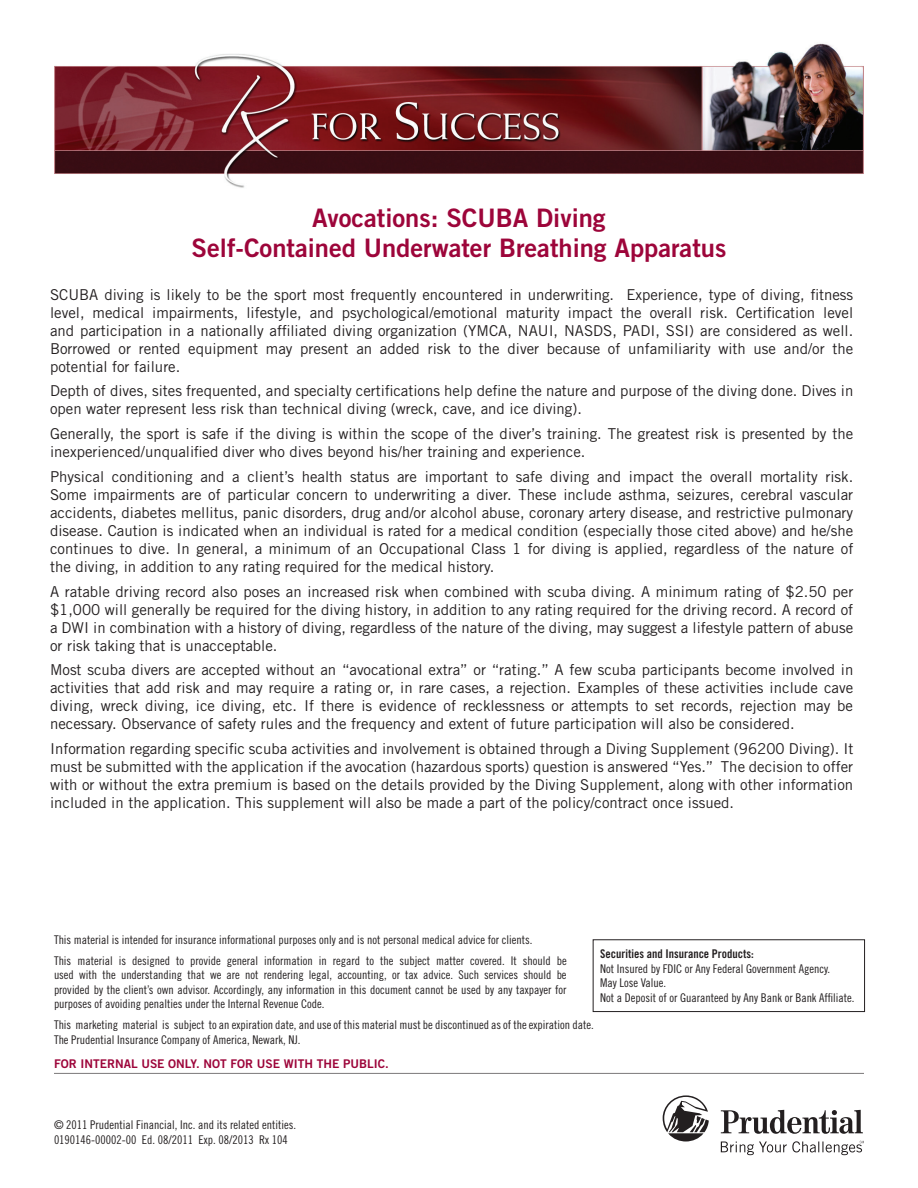
<style>
.page{position:relative;width:918px;height:1188px;background:#fff}
.page>*{position:absolute;margin:0;border:0;box-sizing:border-box;transform-origin:0 0}
.t1{font:25.5px/30.6px "Trade Gothic LT Std Bd 2";color:#9d053a}
.t2{font:15px/18px "Trade Gothic LT Std";color:#231f20;text-align:justify}
.t3{font:12px/14.4px "Trade Gothic LT Std Cn 18";color:#231f20}
.t4{font:12px "Trade Gothic LT Std Bd 2";color:#9d053a}
.t5{font:12px "Trade Gothic LT Std Bd Cn 20";color:#231f20}
</style>
<div class="page">
<img style="left:54px;top:43px;width:810px;height:145px">
<svg style="left:663px;top:1095px;width:201px;height:60px"></svg>
<hr style="left:54px;top:1073px;width:810px;height:1px;background:#231f20">
<svg style="left:593px;top:939px;width:272px;height:73px"></svg>
<h1 class="t1" style="left:192px;top:202px;width:536px;text-indent:345px">Diving<br>Self-Contained U nderwater Breathing Apparatus</h1>
<p class="t2" style="left:50px;top:285px;width:805px">SCUBA diving is likely to be the sport most frequently encountered in underwriting. Experience, type of diving, fitness level, medical impairments, lifestyle, and psychological/emotional maturity impact the overall risk. Certification level and participation in a nationally affiliated diving organization (YMCA, NAUI, NASDS, PADI, SSI) are considered as well.<br>Borrowed or rented equipment may present an added risk to the diver because of unfamiliarity with use and/or the potential for failure.</p>
<p class="t2" style="left:50px;top:382px;width:805px">Depth of dives, sites frequented, and specialty certifications help define the nature and purpose of the diving done. Dives in open water represent less risk than technical diving (wreck, cave, and ice diving).</p>
<p class="t2" style="left:50px;top:425px;width:805px">Generally, the sport is safe if the diving is within the scope of the diver’s training. The greatest risk is presented by the inexperienced/unqualified diver who dives beyond his/her training and experience.</p>
<p class="t2" style="left:50px;top:467px;width:805px">Physical conditioning and a client’s health status are important to safe diving and impact the overall mortality risk.<br>Some impairments are of particular concern to underwriting a diver. These include asthma, seizures, cerebral vascular accidents, diabetes mellitus, panic disorders, drug and/or alcohol abuse, coronary artery disease, and restrictive pulmonary disease. Caution is indicated when an individual is rated for a medical condition (especially those cited above) and he/she continues to dive. In general, a minimum of an Occupational Class 1 for diving is applied, regardless of the nature of the diving, in addition to any rating required for the medical history.</p>
<p class="t2" style="left:50px;top:582px;width:805px">A ratable driving record also poses an increased risk when combined with scuba diving. A minimum rating of $2.50 per $1,000 will generally be required for the diving history, in addition to any rating required for the driving record. A record of a DWI in combination with a history of diving, regardless of the nature of the diving, may suggest a lifestyle pattern of abuse or risk taking that is unacceptable.</p>
<p class="t2" style="left:50px;top:661px;width:805px">Most scuba divers are accepted without an “avocational extra” or “rating.” A few scuba participants become involved in activities that add risk and may require a rating or, in rare cases, a rejection. Examples of these activities include cave diving, wreck diving, ice diving, etc. If there is evidence of recklessness or attempts to set records, rejection may be necessary. Observance of safety rules and the frequency and extent of future participation will also be considered.</p>
<p class="t2" style="left:50px;top:740px;width:805px">Information regarding specific scuba activities and involvement is obtained through a Diving Supplement (96200 Diving). It must be submitted with the application if the avocation (hazardous sports) question is answered “Yes.” The decision to offer with or without the extra premium is based on the details provided by the Diving Supplement, along with other information included in the application. This supplement will also be made a part of the policy/contract once issued.</p>
<h1 class="t1" style="left:312px;top:202px;width:152px">Avocations: SCUBA</h1>
<p class="t3" style="left:54px;top:929px;width:514px;line-height:21.1px">This material is intended for insurance informational purposes only and is not personal medical advice for clients.<br>This material is designed to provide general information in regard to the subject matter covered. It should be</p>
<p class="t3" style="left:54px;top:968px;width:514px;text-align:justify">used with the understanding that we are not rendering legal, accounting, or tax advice. Such services should be provided by the client’s own advisor. Accordingly, any information in this document cannot be used by any taxpayer for purposes of avoiding penalties under the Internal Revenue Code.</p>
<p class="t3" style="left:54px;top:1018px;width:541px">This marketing material is subject to an expiration date, and use of this material must be discontinued as of the expiration date.<br>The Prudential Insurance Company of America, Newark, NJ.</p>
<p class="t4" style="left:54px;top:1057px;width:336px">for internal use only. not for use with the public.</p>
<p class="t5" style="left:600px;top:947px;width:155px">Securities and Insurance Products:</p>
<p class="t3" style="left:600px;top:961px;width:256px">Not Insured by FDIC or Any Federal Government Agency.<br>May Lose Value.<br>Not a Deposit of or Guaranteed by Any Bank or Bank Affiliate.</p>
<p class="t3" style="left:54px;top:1118px;width:244px">© 2011 Prudential Financial, Inc. and its related entities.<br>0190146-00002-00 Ed. 08/2011 Exp. 08/2013 Rx 104</p>
</div>
